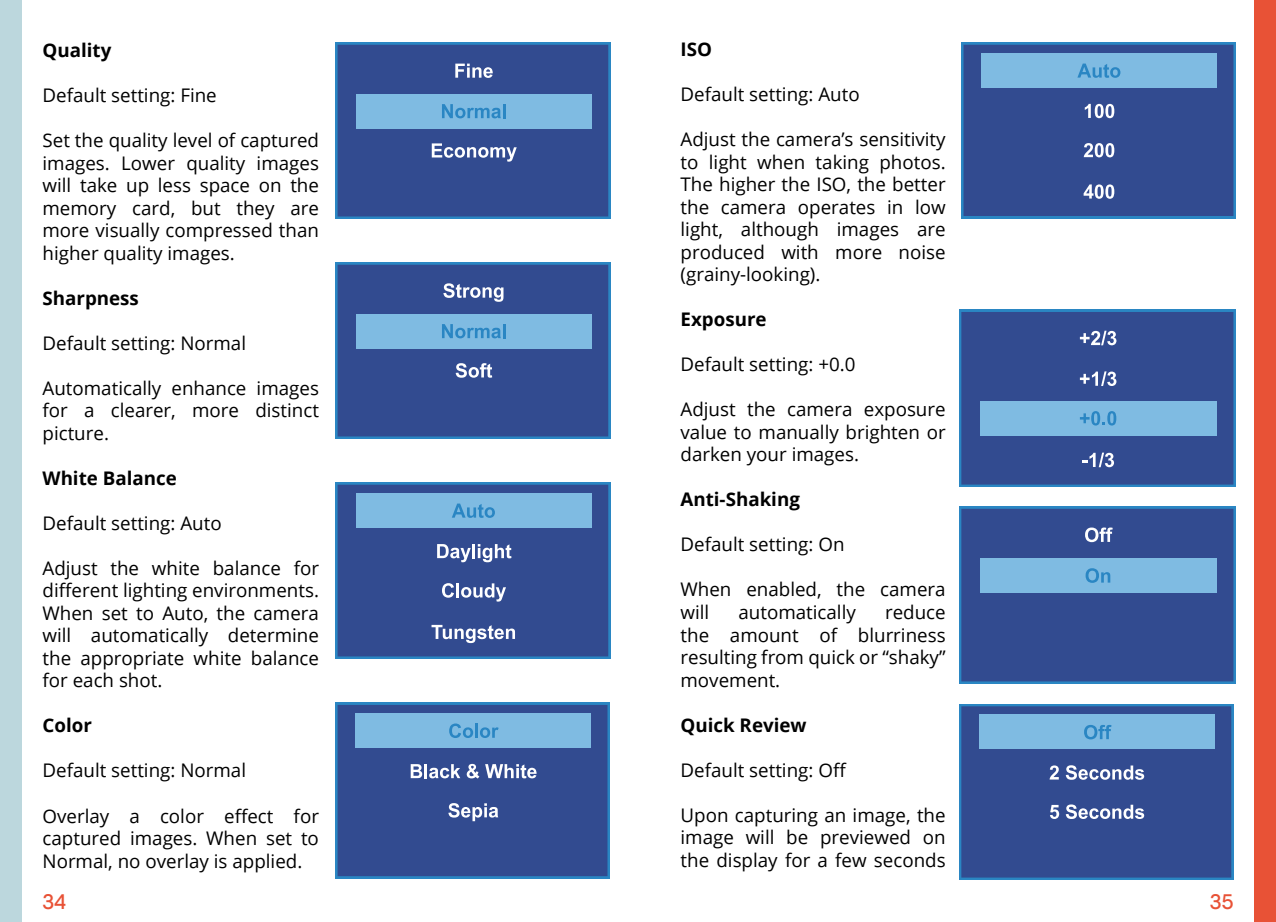
<style>
.page{position:relative;width:1276px;height:922px;background:#fff}
.page>*{position:absolute;margin:0;border:0;box-sizing:border-box;transform-origin:0 0}
.t1{font:500 22.5px "All Round Gothic W03";color:#e85236}
.t2{font:18.75px/22.5px "Open Sans";color:#000;text-align:justify}
.t3{font:700 18.75px "Open Sans";color:#000}
</style>
<div class="page">
<div style="left:0;top:0;width:21px;height:921px;background:#bcd7dd"></div>
<div style="left:1254px;top:0;width:22px;height:921px;background:#e85236"></div>
<div style="left:335px;top:43px;width:275px;height:176px;background:#324b90"></div>
<div style="left:356px;top:94px;width:235px;height:35px;background:#7fbbe2"></div>
<svg style="left:442px;top:104px;width:63px;height:14px"></svg>
<svg style="left:455px;top:64px;width:38px;height:14px"></svg>
<svg style="left:432px;top:143px;width:85px;height:19px"></svg>
<div style="left:335px;top:262px;width:275px;height:176px;background:#324b90"></div>
<div style="left:356px;top:314px;width:235px;height:34px;background:#7fbbe2"></div>
<svg style="left:442px;top:324px;width:63px;height:14px"></svg>
<svg style="left:443px;top:283px;width:60px;height:19px"></svg>
<svg style="left:456px;top:363px;width:36px;height:14px"></svg>
<div style="left:335px;top:482px;width:275px;height:176px;background:#324b90"></div>
<div style="left:356px;top:492px;width:235px;height:35px;background:#7fbbe2"></div>
<svg style="left:437px;top:544px;width:34px;height:18px"></svg>
<hr style="left:472px;top:544px;width:3px;height:14px;background:#fff">
<svg style="left:478px;top:544px;width:33px;height:18px"></svg>
<svg style="left:452px;top:503px;width:43px;height:14px"></svg>
<svg style="left:442px;top:583px;width:12px;height:14px"></svg>
<hr style="left:456px;top:583px;width:3px;height:14px;background:#fff">
<svg style="left:461px;top:583px;width:45px;height:18px"></svg>
<svg style="left:431px;top:624px;width:84px;height:19px"></svg>
<svg style="left:335px;top:702px;width:274px;height:176px;background:#324f93"></svg>
<div style="left:356px;top:712px;width:235px;height:35px;background:#7fbbe2"></div>
<svg style="left:411px;top:764px;width:11px;height:14px"></svg>
<hr style="left:424px;top:764px;width:3px;height:14px;background:#fff">
<svg style="left:429px;top:764px;width:31px;height:14px"></svg>
<svg style="left:467px;top:763px;width:12px;height:15px"></svg>
<svg style="left:485px;top:764px;width:51px;height:14px"></svg>
<svg style="left:449px;top:723px;width:24px;height:14px"></svg>
<hr style="left:475px;top:723px;width:3px;height:14px;background:#2a86c3">
<svg style="left:480px;top:727px;width:18px;height:10px"></svg>
<svg style="left:448px;top:802px;width:50px;height:19px"></svg>
<div style="left:961px;top:43px;width:274px;height:175px;background:#324b90"></div>
<div style="left:981px;top:53px;width:235px;height:34px;background:#7fbbe2"></div>
<svg style="left:1084px;top:104px;width:30px;height:14px"></svg>
<svg style="left:1077px;top:64px;width:43px;height:14px"></svg>
<svg style="left:1083px;top:143px;width:31px;height:14px"></svg>
<svg style="left:1083px;top:184px;width:31px;height:15px"></svg>
<div style="left:959px;top:310px;width:276px;height:176px;background:#324b90"></div>
<div style="left:979px;top:401px;width:237px;height:34px;background:#7fbbe2"></div>
<svg style="left:1080px;top:371px;width:36px;height:15px"></svg>
<svg style="left:1080px;top:330px;width:36px;height:15px"></svg>
<svg style="left:1080px;top:411px;width:36px;height:14px"></svg>
<svg style="left:1082px;top:452px;width:32px;height:15px"></svg>
<div style="left:959px;top:506px;width:276px;height:177px;background:#324b90"></div>
<div style="left:979px;top:558px;width:237px;height:35px;background:#7fbbe2"></div>
<svg style="left:1085px;top:568px;width:25px;height:14px"></svg>
<svg style="left:1085px;top:527px;width:27px;height:15px"></svg>
<svg style="left:959px;top:704px;width:274px;height:175px;background:#324f93"></svg>
<div style="left:979px;top:714px;width:235px;height:34px;background:#7fbbe2"></div>
<svg style="left:1049px;top:765px;width:9px;height:14px"></svg>
<svg style="left:1065px;top:765px;width:79px;height:14px"></svg>
<svg style="left:1084px;top:725px;width:27px;height:14px"></svg>
<svg style="left:1050px;top:804px;width:9px;height:14px"></svg>
<svg style="left:1065px;top:804px;width:79px;height:14px"></svg>
<p class="t3" style="left:43px;top:37px;width:70px">Quality</p>
<p class="t2" style="left:43px;top:83px;width:176px">Default setting: Fine</p>
<p class="t2" style="left:43px;top:128px;width:278px">Set the quality level of captured images. Lower quality images will take up less space on the memory card, but they are more visually compressed than higher quality images.</p>
<p class="t3" style="left:43px;top:284px;width:98px">Sharpness</p>
<p class="t2" style="left:43px;top:331px;width:205px">Default setting: Normal</p>
<p class="t2" style="left:43px;top:376px;width:278px">Automatically enhance images for a clearer, more distinct picture.</p>
<p class="t3" style="left:43px;top:464px;width:136px">White Balance</p>
<p class="t2" style="left:43px;top:511px;width:181px">Default setting: Auto</p>
<p class="t2" style="left:43px;top:556px;width:278px">Adjust the white balance for different lighting environments.<br>When set to Auto, the camera will automatically determine the appropriate white balance for each shot.</p>
<p class="t3" style="left:43px;top:712px;width:51px">Color</p>
<p class="t2" style="left:43px;top:758px;width:205px">Default setting: Normal</p>
<p class="t2" style="left:43px;top:803px;width:278px">Overlay a color effect for captured images. When set to Normal, no overlay is applied.</p>
<p class="t3" style="left:680px;top:36px;width:33px">ISO</p>
<p class="t2" style="left:680px;top:82px;width:181px">Default setting: Auto</p>
<p class="t2" style="left:680px;top:127px;width:267px">Adjust the camera’s sensitivity to light when taking photos.<br>The higher the ISO, the better the camera operates in low light, although images are produced with more noise (grainy-looking).</p>
<p class="t3" style="left:680px;top:306px;width:88px">Exposure</p>
<p class="t2" style="left:680px;top:352px;width:176px">Default setting: +0.0</p>
<p class="t2" style="left:680px;top:397px;width:267px">Adjust the camera exposure value to manually brighten or darken your images.</p>
<p class="t3" style="left:680px;top:486px;width:121px">Anti-Shaking</p>
<p class="t2" style="left:680px;top:532px;width:165px">Default setting: On</p>
<p class="t2" style="left:680px;top:577px;width:267px">When enabled, the camera will</p>
<p class="t2" style="left:680px;top:600px;width:267px;text-indent:204px">reduce the amount of blurriness resulting from quick or “shaky” movement.</p>
<p class="t3" style="left:680px;top:711px;width:128px">Quick Review</p>
<p class="t2" style="left:680px;top:757px;width:167px">Default setting: Off</p>
<p class="t2" style="left:680px;top:802px;width:267px">Upon capturing an image, the image will be previewed on the display for a few seconds</p>
<p class="t2" style="left:738px;top:600px;width:119px">automatically</p>
<p class="t1" style="left:43px;top:888px;width:25px">34</p>
<p class="t1" style="left:1210px;top:888px;width:25px">35</p>
</div>
